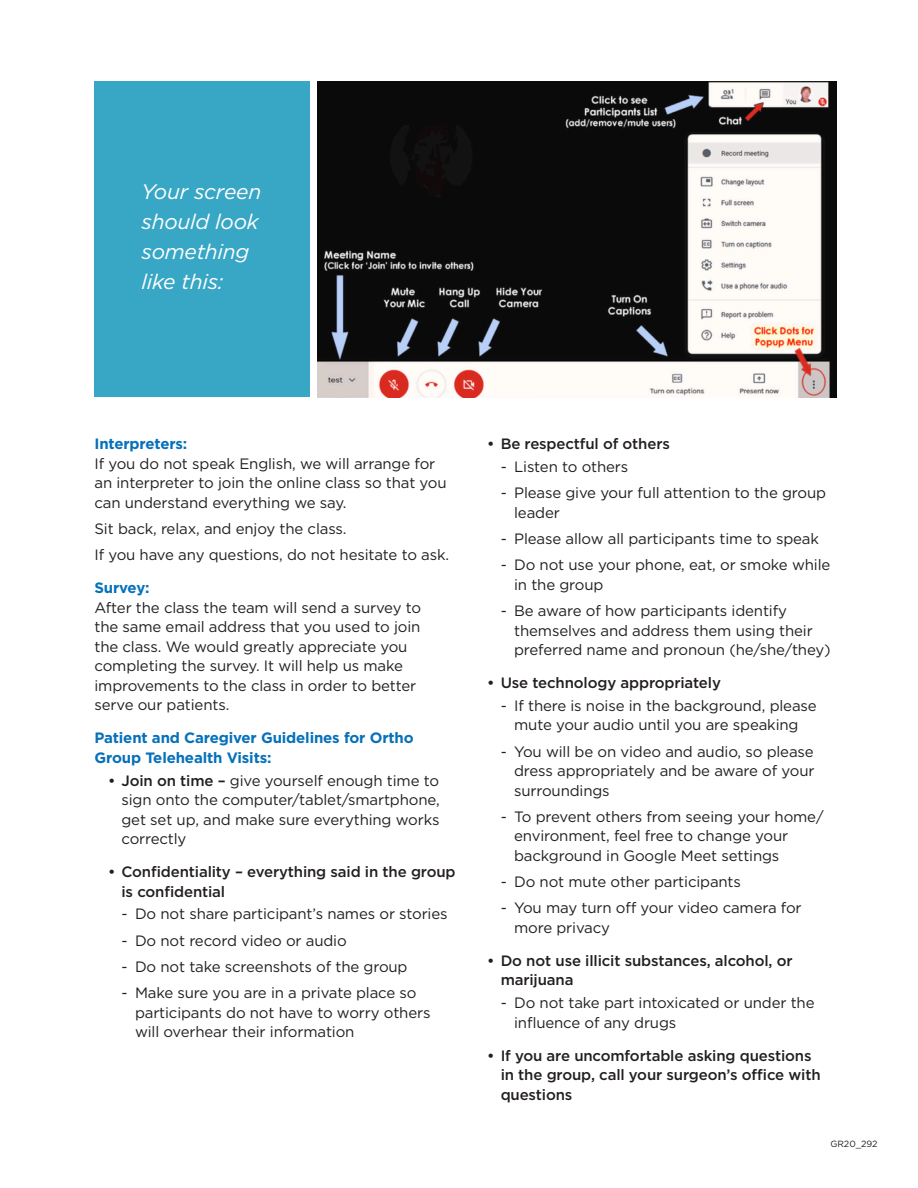
<style>
.page{position:relative;width:918px;height:1188px;background:#fff}
.page>*{position:absolute;margin:0;border:0;box-sizing:border-box;transform-origin:0 0}
.t1{font:italic 21px/30px "Gotham";letter-spacing:-.01em;color:#fff}
.t2{font:15px/19.5px "Gotham";letter-spacing:-.01em;color:#231f20}
.t3{font:500 15px/19.5px "Gotham";letter-spacing:-.01em;color:#231f20}
.t4{font:700 15px/19.5px "Gotham";letter-spacing:-.01em;color:#0671ba}
.t5{font:9px "Gotham";letter-spacing:-.005em;color:#231f20}
.s1{font-weight:500}
</style>
<div class="page">
<img style="left:317px;top:81px;width:520px;height:316px">
<div style="left:94px;top:81px;width:216px;height:315px;background:#38a7c5"></div>
<h1 class="t1" style="left:141px;top:176px;width:121px">Your screen should look something like this:</h1>
<p class="t4" style="left:94px;top:434px;width:94px">Interpreters:</p>
<p class="t2" style="left:94px;top:454px;width:354px">If you do not speak English, we will arrange for an interpreter to join the online class so that you can understand everything we say.</p>
<p class="t2" style="left:94px;top:515px;width:356px;line-height:26.2px">Sit back, relax, and enjoy the class.<br>If you have any questions, do not hesitate to ask.</p>
<p class="t4" style="left:94px;top:578px;width:57px">Survey:</p>
<p class="t2" style="left:94px;top:598px;width:328px">After the class the team will send a survey to the same email address that you used to join the class. We would greatly appreciate you completing the survey. It will help us make improvements to the class in order to better serve our patients.</p>
<p class="t4" style="left:94px;top:728px;width:321px">Patient and Caregiver Guidelines for Ortho<br>Group Telehealth Visits:</p>
<p class="t2" style="left:122px;top:770px;width:320px;text-align:justify;text-indent:-14px"><span class="s1">• Join on time –</span> give yourself enough time to sign onto the computer/tablet/smartphone, get set up, and make sure everything works correctly</p>
<p class="t3" style="left:122px;top:862px;width:336px;text-indent:-14px">• Confidentiality – everything said in the group is confidential</p>
<p class="t2" style="left:122px;top:904px;width:328px">- Do not share participant’s names or stories</p>
<p class="t2" style="left:122px;top:930px;width:227px">- Do not record video or audio</p>
<p class="t2" style="left:122px;top:957px;width:288px">- Do not take screenshots of the group</p>
<p class="t2" style="left:135px;top:983px;width:297px;text-indent:-14px">- Make sure you are in a private place so participants do not have to worry others will overhear their information</p>
<p class="t3" style="left:487px;top:434px;width:184px">• Be respectful of others</p>
<p class="t2" style="left:501px;top:457px;width:129px">- Listen to others</p>
<p class="t2" style="left:514px;top:483px;width:313px;text-indent:-14px">- Please give your full attention to the group leader</p>
<p class="t2" style="left:501px;top:529px;width:320px">- Please allow all participants time to speak</p>
<p class="t2" style="left:514px;top:555px;width:318px;text-indent:-14px">- Do not use your phone, eat, or smoke while in the group</p>
<p class="t2" style="left:514px;top:601px;width:318px;text-indent:-14px">- Be aware of how participants identify themselves and address them using their preferred name and pronoun (he/she/they)</p>
<p class="t3" style="left:487px;top:673px;width:235px">• Use technology appropriately</p>
<p class="t2" style="left:501px;top:696px;width:318px;text-align:center">- If there is noise in the background, please mute your audio until you are speaking</p>
<p class="t2" style="left:514px;top:741px;width:302px;text-align:justify;text-indent:-14px">- You will be on video and audio, so please dress appropriately and be aware of your surroundings</p>
<p class="t2" style="left:514px;top:807px;width:311px;text-indent:-14px">- To prevent others from seeing your home/ environment, feel free to change your background in Google Meet settings</p>
<p class="t2" style="left:501px;top:872px;width:242px">- Do not mute other participants</p>
<p class="t2" style="left:514px;top:898px;width:289px;text-indent:-14px">- You may turn off your video camera for more privacy</p>
<p class="t3" style="left:501px;top:951px;width:294px;text-indent:-13px">• Do not use illicit substances, alcohol, or marijuana</p>
<p class="t2" style="left:514px;top:993px;width:302px;text-indent:-14px">- Do not take part intoxicated or under the influence of any drugs</p>
<p class="t3" style="left:501px;top:1045px;width:322px;text-indent:-13px">• If you are uncomfortable asking questions in the group, call your surgeon’s office with questions</p>
<p class="t5" style="left:831px;top:1138px;width:48px">GR20_292</p>
</div>
